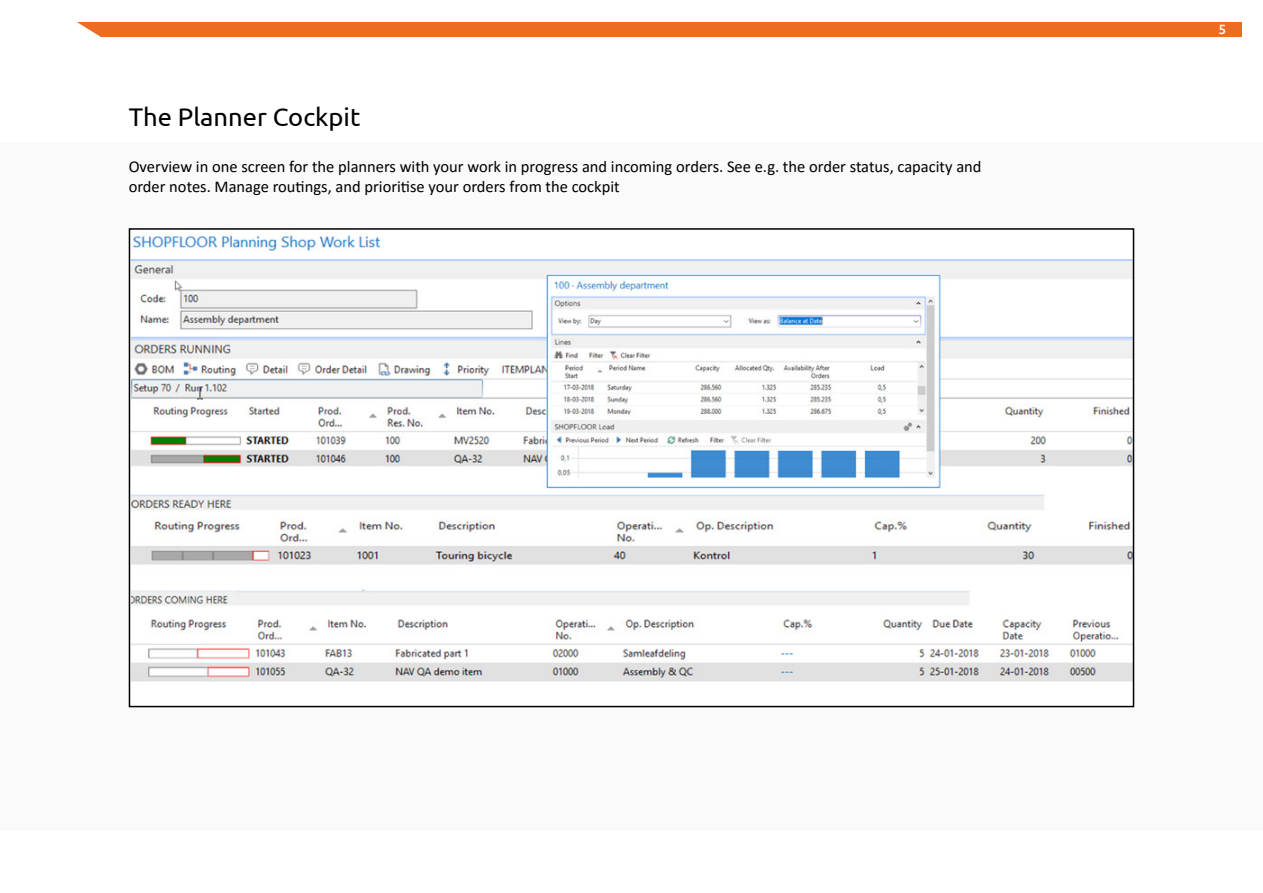
<style>
.page{position:relative;width:1263px;height:893px;background:#fff}
.page>*{position:absolute;margin:0;border:0;box-sizing:border-box;transform-origin:0 0}
.t1{font:25.5px "Ubuntu";color:#000}
.t2{font:16.5px/19.8px "Calibri";color:#000}
.t3{font:500 13.5px "Ubuntu";color:#fff}
</style>
<div class="page">
<div style="left:77px;top:22px;width:1165px;height:15px;background:#ed6c23"></div>
<svg style="left:77px;top:22px;width:24px;height:15px"></svg>
<div style="left:0;top:142px;width:1263px;height:689px;background:#fbfafa"></div>
<img style="left:132px;top:235px;width:999px;height:447px">
<h1 class="t1" style="left:129px;top:101px;width:233px">The Planner Cockpit</h1>
<p class="t2" style="left:129px;top:156px;width:854px">Overview in one screen for the planners with your work in progress and incoming orders. See e.g. the order status, capacity and order notes. Manage routings, and prioritise your orders from the cockpit</p>
<p class="t3" style="left:1218px;top:21px;width:9px">5</p>
</div>
